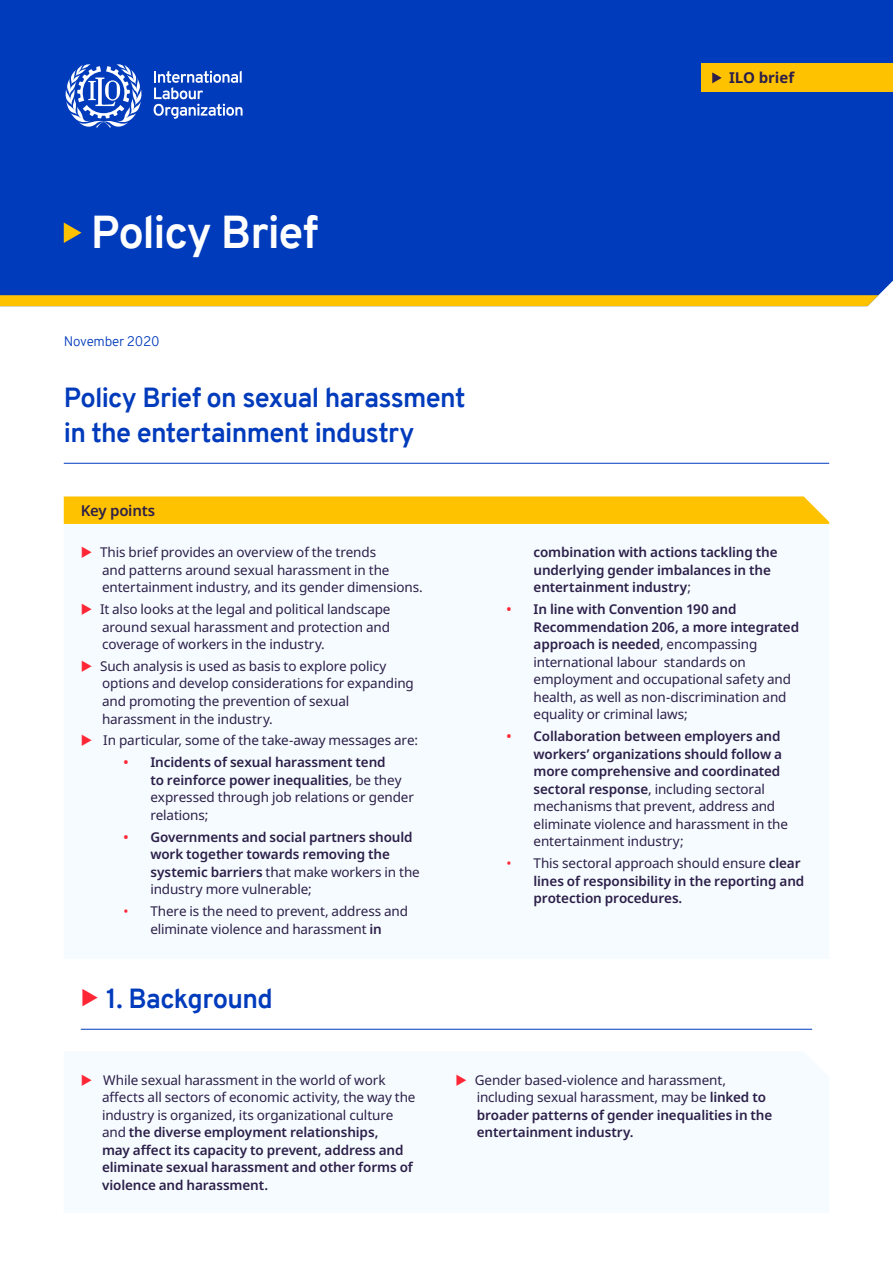
<style>
.page{position:relative;width:893px;height:1263px;background:#fff}
.page>*{position:absolute;margin:0;border:0;box-sizing:border-box;transform-origin:0 0}
.t1{font:700 45px "Overpass";letter-spacing:-.03em;color:#fff}
.t2{font:700 27px/35.1px "Overpass";letter-spacing:-.025em;color:#003bbc}
.t3{font:600 15px "Noto Sans";letter-spacing:-.015em;color:#2c1f49}
.t4{font:700 15px "Noto Sans";letter-spacing:-.005em;color:#2c1f49}
.t5{font:600 13.5px/17.5px "Noto Sans";letter-spacing:-.01em;color:#2c1f49}
.t6{font:13.5px/17.5px "Noto Sans";letter-spacing:-.01em;color:#2c1f49}
.t7{font:300 13.5px "Overpass";letter-spacing:-.015em;color:#003bbc}
.s1{color:#ff2636}
.s2{font-weight:400}
.s3{font-weight:600}
.s4{font-weight:600;color:#ff2636}
.s5{font-weight:400;color:#ff2636}
</style>
<div class="page">
<div style="left:0;top:0;width:893px;height:296px;background:#003bbc"></div>
<svg style="left:0;top:295px;width:878px;height:11px;background:#f9bf04"></svg>
<svg style="left:154px;top:71px;width:89px;height:48px;background:#406ccc"></svg>
<svg style="left:64px;top:64px;width:79px;height:64px"></svg>
<svg style="left:64px;top:222px;width:17px;height:21px"></svg>
<div style="left:702px;top:64px;width:191px;height:28px;background:#ffc200"></div>
<svg style="left:712px;top:72px;width:10px;height:11px"></svg>
<svg style="left:64px;top:496px;width:765px;height:28px;background:#fec307"></svg>
<hr style="left:81px;top:1029px;width:731px;height:1px;background:#003bbc">
<hr style="left:64px;top:463px;width:765px;height:1px;background:#003bbc">
<p class="t4" style="left:729px;top:67px;width:67px">ILO brief</p>
<h1 class="t1" style="left:91px;top:201px;width:229px">Policy Brief</h1>
<p class="t7" style="left:64px;top:332px;width:97px">November 2020</p>
<h2 class="t2" style="left:64px;top:380px;width:403px">Policy Brief on sexual harassment in the entertainment industry</h2>
<p class="t3" style="left:81px;top:500px;width:76px">Key points</p>
<p class="t6" style="left:100px;top:544px;width:324px">This brief provides an overview of the trends<br>and patterns around sexual harassment in the entertainment industry, and its gender dimensions.</p>
<p class="t6" style="left:100px;top:601px;width:292px;text-align:justify">It also looks at the legal and political landscape around sexual harassment and protection and coverage of workers in the industry.</p>
<p class="t6" style="left:100px;top:657px;width:315px">Such analysis is used as basis to explore policy options and develop considerations for expanding and promoting the prevention of sexual harassment in the industry.</p>
<p class="t6" style="left:103px;top:732px;width:316px">In particular, some of the take-away messages are:</p>
<p class="t5" style="left:150px;top:754px;width:265px;text-indent:-27px"><span class="s1">•</span> Incidents of sexual harassment tend<br>to reinforce power inequalities<span class="s2">, be they expressed through job relations or gender relations;</span></p>
<p class="t5" style="left:150px;top:828px;width:271px;text-indent:-27px"><span class="s1">•</span> Governments and social partners should work together towards removing the systemic barriers <span class="s2">that make workers in the industry more vulnerable;</span></p>
<p class="t6" style="left:123px;top:903px;width:286px;text-align:center"><span class="s1">•</span> There is the need to prevent, address and eliminate violence and harassment <span class="s3">in</span></p>
<h2 class="t2" style="left:106px;top:981px;width:168px">1. Background</h2>
<p class="t5" style="left:534px;top:544px;width:245px">combination with actions tackling the underlying gender imbalances in the entertainment industry<span class="s2">;</span></p>
<p class="t6" style="left:534px;top:601px;width:267px;text-indent:-27px"><span class="s4">•</span> <span class="s3">In line with Convention 190 and Recommendation 206, a more integrated approach is needed</span>, encompassing international labour standards on employment and occupational safety and health, as well as non-discrimination and equality or criminal laws;</p>
<p class="t5" style="left:534px;top:728px;width:256px;text-indent:-27px"><span class="s1">•</span> Collaboration between employers and workers’ organizations should follow a more comprehensive and coordinated sectoral response<span class="s2">, including sectoral mechanisms that prevent, address and eliminate violence and harassment in the entertainment industry;</span></p>
<p class="t5" style="left:534px;top:855px;width:272px;text-indent:-27px"><span class="s5">•</span> <span class="s2">This sectoral approach should ensure</span> clear lines of responsibility in the reporting and protection procedures.</p>
<p class="t5" style="left:102px;top:1071px;width:315px"><span class="s2">While sexual harassment in the world of work affects all sectors of economic activity, the way the industry is organized, its organizational culture and</span> the diverse employment relationships,<br>may affect its capacity to prevent, address and eliminate sexual harassment and other forms of violence and harassment.</p>
<p class="t5" style="left:475px;top:1071px;width:299px"><span class="s2">Gender based-violence and harassment, including sexual harassment, may be</span> linked to broader patterns of gender inequalities in the entertainment industry.</p>
</div>
